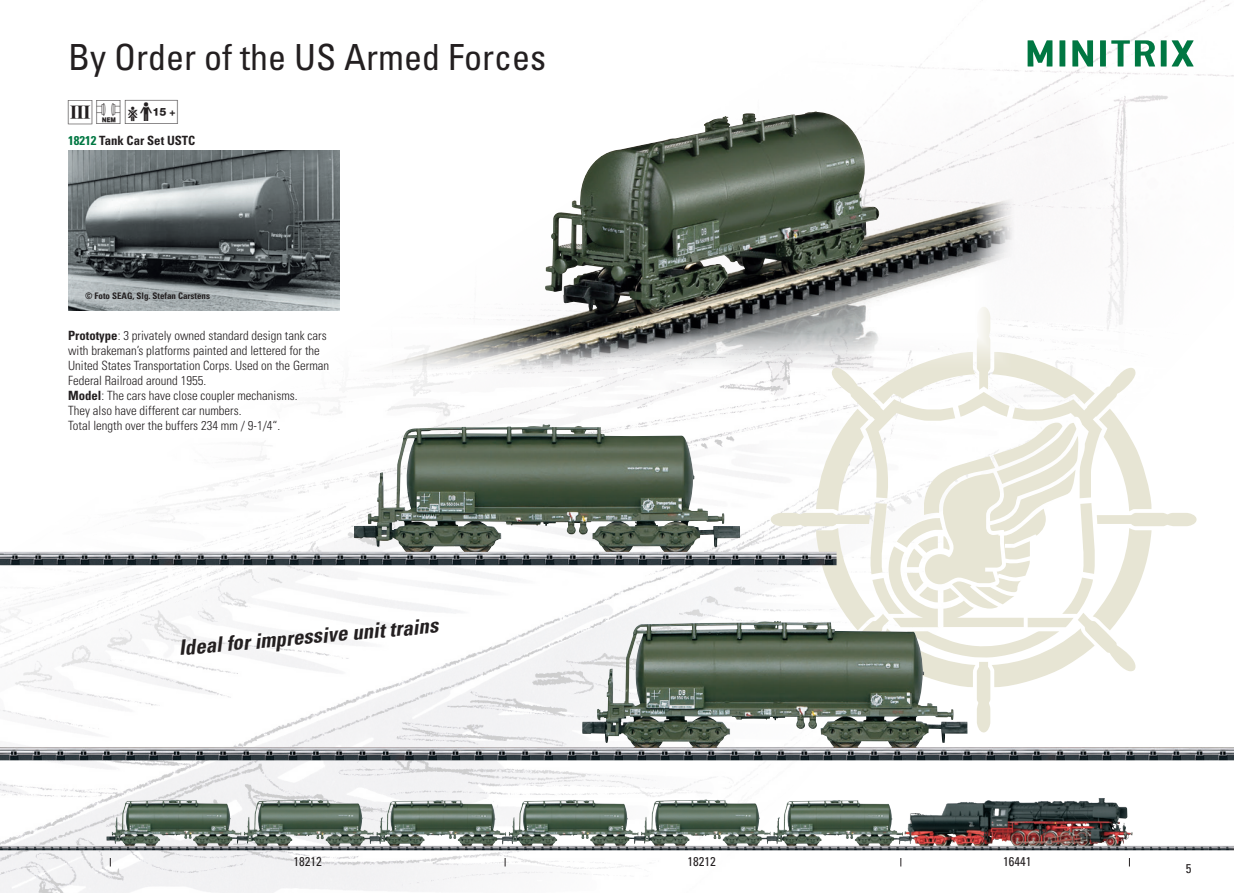
<style>
.page{position:relative;width:1234px;height:893px;background:#fff}
.page>*{position:absolute;margin:0;border:0;box-sizing:border-box;transform-origin:0 0}
.t1{font:condensed 36px "Univers LT Std";color:#231f20}
.t2{font:30px "Trix Piktos";color:#231f20}
.t3{font:italic 700 condensed 21px "Univers LT Std";color:#231f20}
.t4{font:300 condensed 12.75px/15px "Univers LT Std";color:#231f20}
.t5{font:700 condensed 12.75px "Univers LT Std";color:#231f20}
.t6{font:condensed 12.75px "Univers LT Std";color:#231f20}
.t7{font:700 condensed 9px "Univers LT Std";color:#231f20}
.s1{color:#007742}
.s2{font-weight:700}
</style>
<div class="page">
<img style="left:0;top:0;width:1233px;height:893px">
<svg style="left:770px;top:307px;width:426px;height:313px"></svg>
<img style="left:342px;top:112px;width:471px;height:263px">
<img style="left:451px;top:214px;width:565px;height:161px">
<svg style="left:1027px;top:40px;width:25px;height:27px"></svg>
<svg style="left:1059px;top:40px;width:6px;height:27px"></svg>
<svg style="left:1072px;top:40px;width:20px;height:27px"></svg>
<svg style="left:1099px;top:40px;width:55px;height:27px"></svg>
<svg style="left:1160px;top:40px;width:33px;height:27px"></svg>
<img style="left:0;top:424px;width:836px;height:141px">
<img style="left:68px;top:151px;width:271px;height:159px">
<img style="left:889px;top:798px;width:209px;height:40px">
<img style="left:0;top:620px;width:1233px;height:140px">
<h1 class="t1" style="left:68px;top:35px;width:479px">By Order of the US Armed Forces</h1>
<h2 class="t2" style="left:68px;top:96px;width:116px">d1\</h2>
<p class="t5" style="left:68px;top:133px;width:129px"><span class="s1">18212</span> Tank Car Set USTC</p>
<p class="t7" style="left:85px;top:290px;width:126px">© Foto SEAG, Slg. Stefan Carstens</p>
<p class="t4" style="left:68px;top:328px;width:263px"><span class="s2">Prototype</span>: 3 privately owned standard design tank cars with brakeman’s platforms painted and lettered for the United States Transportation Corps. Used on the German Federal Railroad around 1955.<br><span class="s2">Model</span>: The cars have close coupler mechanisms.<br>They also have different car numbers.<br>Total length over the buffers 234 mm / 9-1/4“.</p>
<h3 class="t3" style="left:178px;top:635px;width:262px;rotate:-5deg">Ideal for impressive unit trains</h3>
<p class="t6" style="left:293px;top:853px;width:30px">18212</p>
<p class="t6" style="left:687px;top:853px;width:30px">18212</p>
<p class="t6" style="left:1003px;top:853px;width:30px">16441</p>
<p class="t6" style="left:1185px;top:861px;width:7px">5</p>
</div>
